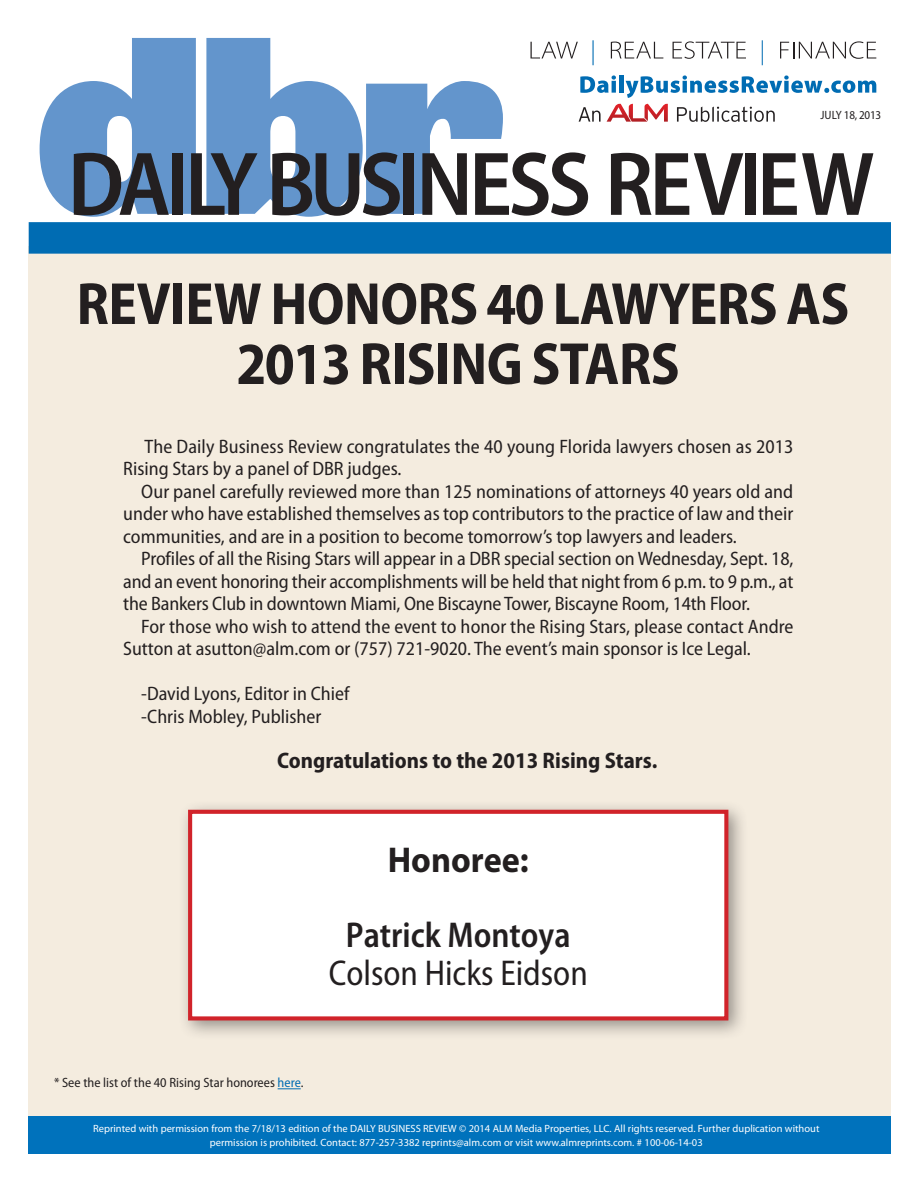
<style>
.page{position:relative;width:918px;height:1188px;background:#fff}
.page>*{position:absolute;margin:0;border:0;box-sizing:border-box;transform-origin:0 0}
.t1{font:600 semi-condensed 91.35px "Myriad Pro";letter-spacing:-.05em;color:#231f20}
.t2{font:700 semi-condensed 60px/60px "Myriad Pro";letter-spacing:-.01em;color:#231f20;text-align:center}
.t3{font:semi-condensed 36px "Myriad Pro";color:#231f20;scale:.95 1}
.t4{font:600 semi-condensed 36px "Myriad Pro";color:#231f20;scale:.95 1}
.t5{font:700 36px "Myriad Pro";color:#231f20;scale:.95 1}
.t6{font:300 semi-expanded 24.9px "Myriad Pro";color:#006cb3}
.t7{font:700 semi-condensed 22.5px "Myriad Pro";color:#231f20}
.t8{font:semi-condensed 19.5px/22.5px "Myriad Pro";color:#231f20}
.t9{font:semi-condensed 13.5px "Myriad Pro";color:#231f20}
.t10{font:semi-condensed 12px "Myriad Pro";letter-spacing:-.02em;color:#231f20}
.t11{font:10.5px/13.5px "Myriad Pro";color:#fff;text-align:center}
.s1{color:#006cb3}
</style>
<div class="page">
<svg style="left:40px;top:38px;width:156px;height:179px"></svg>
<svg style="left:206px;top:38px;width:297px;height:179px"></svg>
<svg style="left:531px;top:42px;width:47px;height:17px"></svg>
<svg style="left:611px;top:42px;width:52px;height:17px"></svg>
<svg style="left:673px;top:41px;width:73px;height:18px"></svg>
<svg style="left:780px;top:41px;width:96px;height:18px"></svg>
<svg style="left:580px;top:75px;width:36px;height:18px"></svg>
<div style="left:619px;top:76px;width:5px;height:17px;background:#006cb3"></div>
<svg style="left:626px;top:75px;width:250px;height:23px"></svg>
<svg style="left:579px;top:107px;width:22px;height:15px"></svg>
<svg style="left:677px;top:107px;width:98px;height:15px"></svg>
<svg style="left:607px;top:104px;width:61px;height:18px"></svg>
<div style="left:29px;top:246px;width:862px;height:902px;background:#f4ecdf"></div>
<div style="left:29px;top:222px;width:862px;height:32px;background:#006cb3"></div>
<div style="left:29px;top:1116px;width:862px;height:37px;background:#0072bc"></div>
<svg style="left:278px;top:1088px;width:23px;height:1px"></svg>
<div style="left:178px;top:799px;width:570px;height:242px;background:#231f20;opacity:.45"></div>
<div style="left:190px;top:812px;width:536px;height:206px;background:#fff"></div>
<div style="left:188px;top:810px;width:540px;height:210px;border:4px solid #d1232a"></div>
<p class="t6" style="left:590px;top:36px;width:7px">|</p>
<p class="t6" style="left:760px;top:36px;width:7px">|</p>
<p class="t10" style="left:821px;top:109px;width:62px">July 18, 2013</p>
<h1 class="t1" style="left:68px;top:134px;width:808px">DAILY BUSINESS REVIEW</h1>
<h2 class="t2" style="left:77px;top:275px;width:774px">REVIEW HONORS 40 LAWYERS AS<br>2013 RISING STARS</h2>
<p class="t8" style="left:123px;top:435px;width:672px;text-indent:21px">The Daily Business Review congratulates the 40 young Florida lawyers chosen as 2013<br>Rising Stars by a panel of DBR judges.</p>
<p class="t8" style="left:123px;top:480px;width:672px;text-align:justify;text-indent:18px">Our panel carefully reviewed more than 125 nominations of attorneys 40 years old and under who have established themselves as top contributors to the practice of law and their communities, and are in a position to become tomorrow’s top lawyers and leaders.</p>
<p class="t8" style="left:123px;top:548px;width:672px;text-align:justify;text-indent:18px">Profiles of all the Rising Stars will appear in a DBR special section on Wednesday, Sept. 18, and an event honoring their accomplishments will be held that night from 6 p.m. to 9 p.m., at the Bankers Club in downtown Miami, One Biscayne Tower, Biscayne Room, 14th Floor.</p>
<p class="t8" style="left:123px;top:615px;width:672px;text-indent:18px">For those who wish to attend the event to honor the Rising Stars, please contact Andre<br>Sutton at asutton@alm.com or (757) 721-9020. The event’s main sponsor is Ice Legal.</p>
<p class="t8" style="left:141px;top:683px;width:210px">-David Lyons, Editor in Chief -Chris Mobley, Publisher</p>
<p class="t7" style="left:277px;top:747px;width:382px">CONGRATULATIONS TO THE 2013 RISING STARS.</p>
<h3 class="t5" style="left:388px;top:840px;width:150px">Honoree:</h3>
<h3 class="t4" style="left:346px;top:915px;width:238px">Patrick Montoya</h3>
<h3 class="t3" style="left:329px;top:953px;width:274px">Colson Hicks Eidson</h3>
<p class="t9" style="left:54px;top:1076px;width:251px">* See the list of the 40 Rising Star honorees <span class="s1">here</span>.</p>
<p class="t11" style="left:93px;top:1122px;width:728px">Reprinted with permission from the 7/18/13 edition of the DAILY BUSINESS REVIEW © 2014 ALM Media Properties, LLC. All rights reserved. Further duplication without permission is prohibited. Contact: 877-257-3382 reprints@alm.com or visit www.almreprints.com. # 100-06-14-03</p>
</div>
